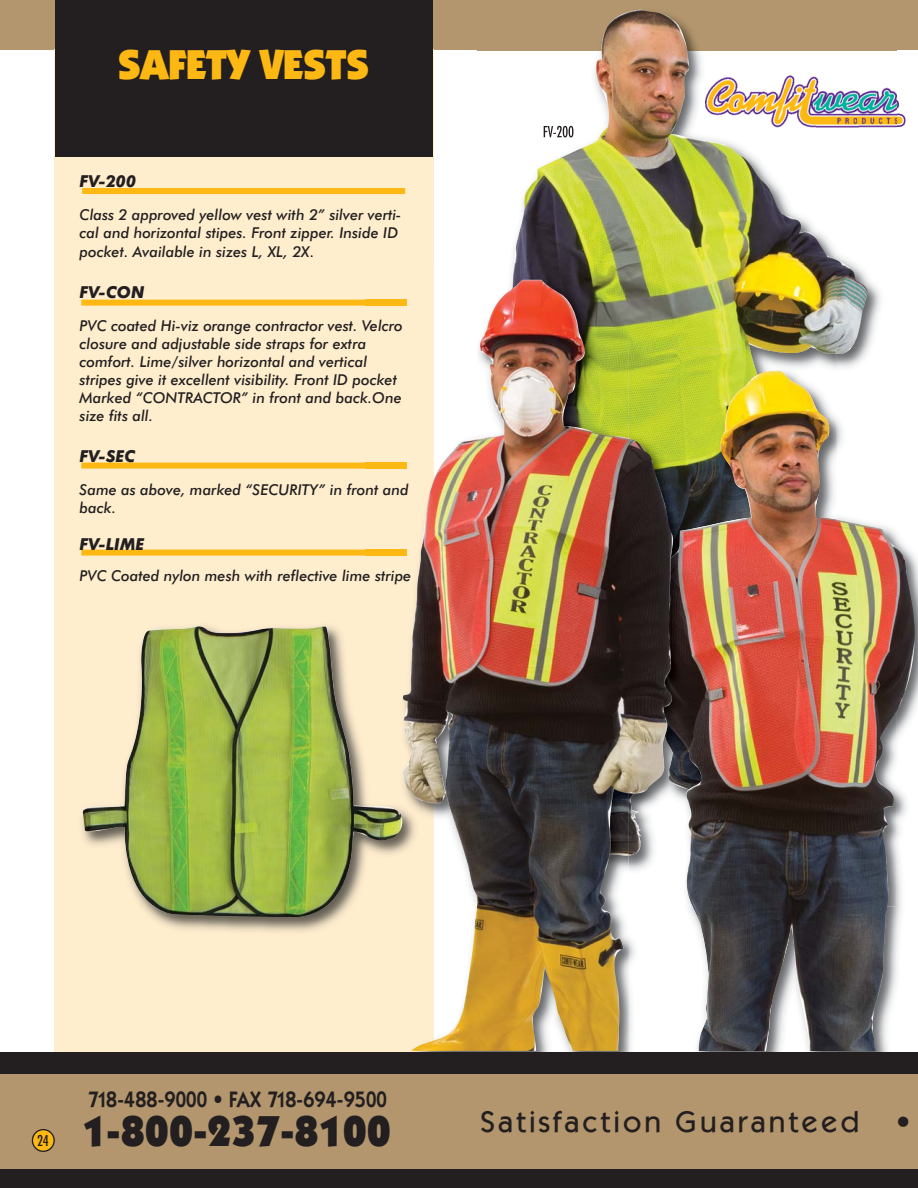
<style>
.page{position:relative;width:918px;height:1188px;background:#fff}
.page>*{position:absolute;margin:0;border:0;box-sizing:border-box;transform-origin:0 0}
.t1{font:900 43.5px "Itc Kabel";color:#231f20}
.t2{font:900 42px "Itc Kabel";letter-spacing:-.015em;color:#fdb813}
.t3{font:500 30px "Itc Kabel";letter-spacing:.1em;color:#231f20}
.t4{font:600 22.5px "Itc Kabel";letter-spacing:.01em;color:#231f20;scale:.88 1}
.t5{font:italic 700 16.5px "Futura BT";color:#231f20}
.t6{font:italic 500 15px/18px "Futura BT";color:#231f20}
.t7{font:condensed 14.55px "Futura";color:#231f20}
</style>
<div class="page">
<div style="left:54px;top:0;width:380px;height:1174px;background:#ffeece"></div>
<div style="left:0;top:0;width:918px;height:49px;background:#b3966d"></div>
<div style="left:0;top:1053px;width:918px;height:135px;background:#231f20"></div>
<div style="left:0;top:1075px;width:918px;height:94px;background:#b3966d"></div>
<div style="left:55px;top:0;width:378px;height:157px;background:#231f20"></div>
<svg style="left:32px;top:1129px;width:23px;height:23px"></svg>
<div style="left:82px;top:188px;width:323px;height:6px;background:#fdb813"></div>
<div style="left:81px;top:300px;width:325px;height:6px;background:#fdb813"></div>
<div style="left:81px;top:463px;width:325px;height:6px;background:#fdb813"></div>
<div style="left:81px;top:550px;width:325px;height:6px;background:#fdb813"></div>
<svg style="left:896px;top:93px;width:10px;height:35px"></svg>
<img style="left:868px;top:87px;width:28px;height:40px">
<img style="left:511px;top:9px;width:357px;height:339px">
<img style="left:837px;top:348px;width:14px;height:6px">
<img style="left:837px;top:419px;width:79px;height:632px">
<img style="left:512px;top:263px;width:325px;height:85px">
<img style="left:629px;top:1051px;width:208px;height:2px">
<img style="left:757px;top:348px;width:80px;height:23px">
<img style="left:759px;top:348px;width:50px;height:5px">
<img style="left:674px;top:348px;width:83px;height:23px">
<img style="left:674px;top:371px;width:163px;height:680px">
<img style="left:403px;top:280px;width:271px;height:771px">
<img style="left:81px;top:801px;width:342px;height:148px">
<img style="left:403px;top:605px;width:20px;height:196px">
<img style="left:82px;top:626px;width:321px;height:291px">
<h2 class="t2" style="left:118px;top:49px;width:253px">SAFETY VESTS</h2>
<p class="t5" style="left:80px;top:175px;width:58px">FV-200</p>
<p class="t6" style="left:80px;top:207px;width:323px;line-height:18.6px">Class 2 approved yellow vest with 2” silver verti&shy;cal and horizontal stipes. Front zipper. Inside ID pocket. Available in sizes L, XL, 2X.</p>
<p class="t5" style="left:80px;top:285px;width:66px">FV-CON</p>
<p class="t6" style="left:80px;top:317px;width:325px">PVC coated Hi-viz orange contractor vest. Velcro closure and adjustable side straps for extra comfort. Lime/silver horizontal and vertical stripes give it excellent visibility. Front ID pocket Marked “CONTRACTOR” in front and back.One size fits all.</p>
<p class="t5" style="left:80px;top:449px;width:57px">FV-SEC</p>
<p class="t6" style="left:80px;top:482px;width:331px">Same as above, marked “SECURITY” in front and back.</p>
<p class="t5" style="left:80px;top:537px;width:66px">FV-LIME</p>
<p class="t6" style="left:80px;top:568px;width:333px">PVC Coated nylon mesh with reflective lime stripe</p>
<p class="t7" style="left:37px;top:1134px;width:13px">24</p>
<h3 class="t4" style="left:88px;top:1091px;width:342px">718-488-9000 • FAX 718-694-9500</h3>
<h1 class="t1" style="left:82px;top:1114px;width:310px">1-800-237-8100</h1>
<h3 class="t3" style="left:480px;top:1110px;width:432px">Satisfaction Guaranteed •</h3>
</div>
